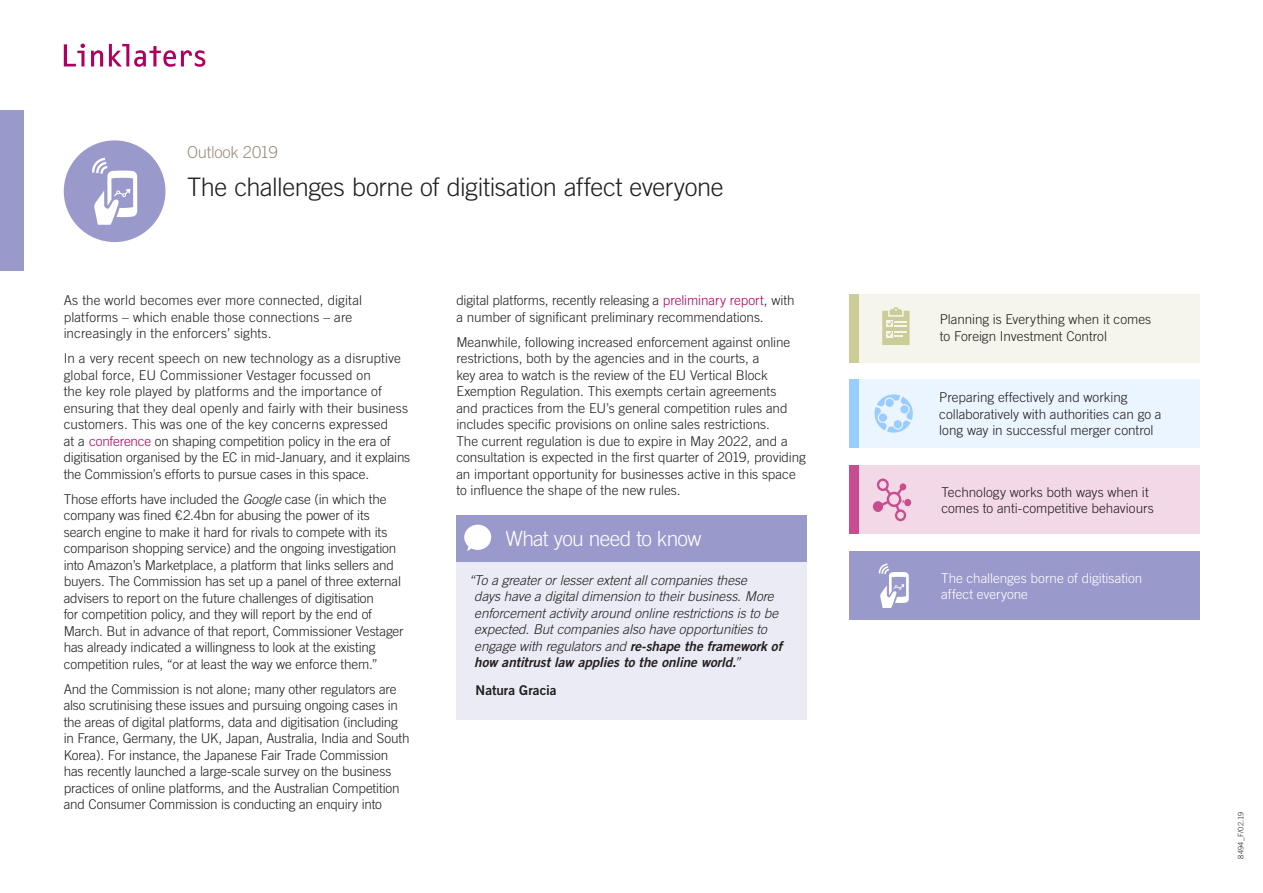
<style>
.page{position:relative;width:1263px;height:893px;background:#fff}
.page>*{position:absolute;margin:0;border:0;box-sizing:border-box;transform-origin:0 0}
.Section_title{font:300 25.5px "Trade Gothic";letter-spacing:-.015em;color:#231f20}
.Prediction_title{font:300 21px "Trade Gothic";letter-spacing:-.035em;color:#fff}
.Cover_subtitle{font:300 16.5px "Trade Gothic";letter-spacing:-.02em;color:#9a8c7e}
.Bodycopy-9_11pt_UNAL{font:300 13.5px/16.5px "Trade Gothic";letter-spacing:-.01em;color:#231f20}
.Bodycopy-9_11pt_UNAL-2{font:italic 300 13.5px/16.5px "Trade Gothic";letter-spacing:-.005em;color:#231f20}
.Cover_Nav___Sections{font:300 13.5px/16.5px "Trade Gothic";color:#231f20}
.Bodycopy-9_11pt_UNAL-3{font:300 13.5px/16.5px "Trade Gothic";letter-spacing:.01em;color:#231f20}
.Cover_Nav___Sections-2{font:300 13.5px/16.5px "Trade Gothic";letter-spacing:-.005em;color:#fff}
.Bodycopy-9_11pt_UNAL-4{font:13.5px "Trade Gothic Bold Two";letter-spacing:-.005em;color:#231f20}
.Boilerplate-6_8pt{font:300 7.5px "Trade Gothic";letter-spacing:.03em;color:#231f20}
.s1{color:#af005f}
.s2{font-style:italic}
.s3{font-family:"Trade Gothic Bold Two";font-weight:400}
</style>
<div class="page">
<svg style="left:64px;top:44px;width:21px;height:22px"></svg>
<svg style="left:91px;top:50px;width:12px;height:16px"></svg>
<svg style="left:109px;top:44px;width:96px;height:23px"></svg>
<div style="left:0;top:111px;width:24px;height:160px;background:#99c"></div>
<div style="left:64px;top:140px;width:101px;height:102px;background:#99c;border-radius:50%"></div>
<svg style="left:92px;top:158px;width:45px;height:67px"></svg>
<div style="left:456px;top:561px;width:350px;height:159px;background:#ebebf5"></div>
<div style="left:849px;top:552px;width:350px;height:68px;background:#99c"></div>
<svg style="left:879px;top:563px;width:30px;height:45px"></svg>
<div style="left:849px;top:379px;width:350px;height:69px;background:#ebf5ff"></div>
<div style="left:849px;top:379px;width:9px;height:69px;background:#9cf"></div>
<svg style="left:874px;top:394px;width:39px;height:39px"></svg>
<div style="left:879px;top:414px;width:8px;height:8px;background:#9cf;border-radius:50%"></div>
<div style="left:849px;top:294px;width:350px;height:68px;background:#f5f5eb"></div>
<div style="left:849px;top:294px;width:10px;height:68px;background:#cc9"></div>
<svg style="left:882px;top:307px;width:28px;height:38px"></svg>
<div style="left:456px;top:515px;width:350px;height:46px;background:#99c"></div>
<svg style="left:464px;top:525px;width:28px;height:26px"></svg>
<div style="left:849px;top:466px;width:350px;height:68px;background:#f3d9e7"></div>
<div style="left:849px;top:466px;width:10px;height:68px;background:#c74d8f"></div>
<svg style="left:873px;top:478px;width:33px;height:43px"></svg>
<div style="left:904px;top:499px;width:7px;height:7px;background:#c74d8f;border-radius:50%"></div>
<p class="Cover_subtitle" style="left:187px;top:142px;width:92px">Outlook 2019</p>
<p class="Section_title" style="left:187px;top:172px;width:538px">The challenges borne of digitisation affect everyone</p>
<p class="Bodycopy-9_11pt_UNAL-3" style="left:64px;top:292px;width:300px">As the world becomes ever more connected, digital platforms – which enable those connections – are increasingly in the enforcers’ sights.</p>
<p class="Bodycopy-9_11pt_UNAL" style="left:64px;top:350px;width:348px">In a very recent speech on new technology as a disruptive global force, EU Commissioner Vestager focussed on<br>the key role played by platforms and the importance of ensuring that they deal openly and fairly with their business customers. This was one of the key concerns expressed<br>at a <span class="s1">conference</span> on shaping competition policy in the era of digitisation organised by the EC in mid-January, and it explains the Commission’s efforts to pursue cases in this space.</p>
<p class="Bodycopy-9_11pt_UNAL" style="left:64px;top:490px;width:341px">Those efforts have included the <span class="s2">Google</span> case (in which the company was fined ¤2.4bn for abusing the power of its search engine to make it hard for rivals to compete with its comparison shopping service) and the ongoing investigation into Amazon’s Marketplace, a platform that links sellers and buyers. The Commission has set up a panel of three external advisers to report on the future challenges of digitisation<br>for competition policy, and they will report by the end of March. But in advance of that report, Commissioner Vestager has already indicated a willingness to look at the existing competition rules, “or at least the way we enforce them.”</p>
<p class="Bodycopy-9_11pt_UNAL" style="left:64px;top:680px;width:347px">And the Commission is not alone; many other regulators are also scrutinising these issues and pursuing ongoing cases in the areas of digital platforms, data and digitisation (including in France, Germany, the UK, Japan, Australia, India and South Korea). For instance, the Japanese Fair Trade Commission has recently launched a large-scale survey on the business practices of online platforms, and the Australian Competition and Consumer Commission is conducting an enquiry into</p>
<p class="Bodycopy-9_11pt_UNAL" style="left:456px;top:292px;width:340px">digital platforms, recently releasing a <span class="s1">preliminary report</span>, with a number of significant preliminary recommendations.</p>
<p class="Bodycopy-9_11pt_UNAL" style="left:456px;top:333px;width:351px">Meanwhile, following increased enforcement against online restrictions, both by the agencies and in the courts, a<br>key area to watch is the review of the EU Vertical Block Exemption Regulation. This exempts certain agreements<br>and practices from the EU’s general competition rules and includes specific provisions on online sales restrictions.<br>The current regulation is due to expire in May 2022, and a consultation is expected in the first quarter of 2019, providing an important opportunity for businesses active in this space to influence the shape of the new rules.</p>
<p class="Prediction_title" style="left:505px;top:526px;width:197px">What you need to know</p>
<p class="Bodycopy-9_11pt_UNAL-2" style="left:474px;top:571px;width:309px;text-indent:-5px">“To a greater or lesser extent all companies these<br>days have a digital dimension to their business. More enforcement activity around online restrictions is to be expected. But companies also have opportunities to engage with regulators and <span class="s3">re-shape the framework of how antitrust law applies to the online world.</span>”</p>
<p class="Bodycopy-9_11pt_UNAL-4" style="left:476px;top:682px;width:82px">Natura Gracia</p>
<p class="Cover_Nav___Sections" style="left:940px;top:311px;width:213px">Planning is Everything when it comes to Foreign Investment Control</p>
<p class="Cover_Nav___Sections" style="left:939px;top:389px;width:224px">Preparing effectively and working collaboratively with authorities can go a long way in successful merger control</p>
<p class="Cover_Nav___Sections" style="left:941px;top:484px;width:214px">Technology works both ways when it comes to anti-competitive behaviours</p>
<p class="Cover_Nav___Sections-2" style="left:941px;top:570px;width:203px">The challenges borne of digitisation affect everyone</p>
<p class="Boilerplate-6_8pt" style="left:1236px;top:859px;width:49px;rotate:-90deg">8494_F/02.19</p>
</div>
